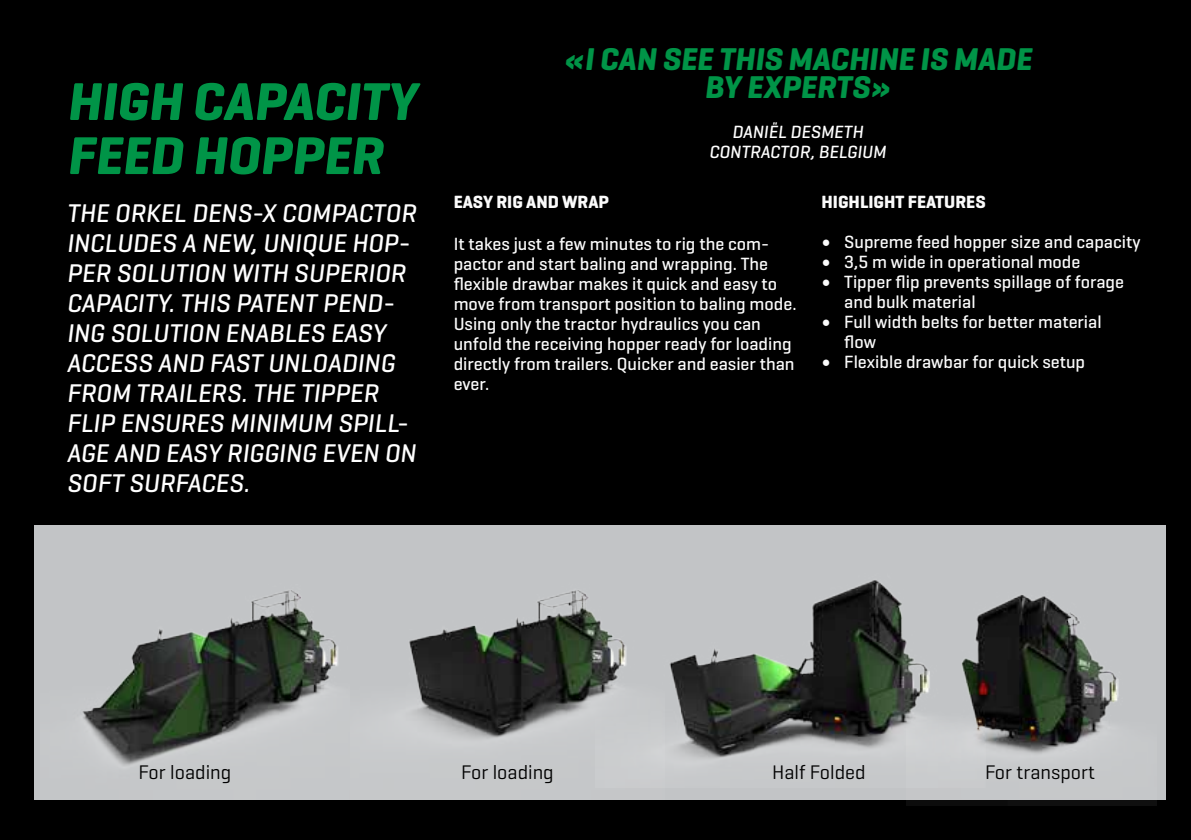
<style>
.page{position:relative;width:1191px;height:840px;background:#fff}
.page>*{position:absolute;margin:0;border:0;box-sizing:border-box;transform-origin:0 0}
.t1{font:italic 700 54px/54px "Geogrotesque";color:#009447}
.t2{font:italic 700 32px/28px "Geogrotesque";color:#009447;text-align:center}
.t3{font:italic 500 26px/30px "Geogrotesque";color:#fff}
.t4{font:20px "Geogrotesque";color:#000}
.t5{font:500 18px/20px "Geogrotesque";color:#fbfbfb}
.t6{font:italic 500 18px/20px "Geogrotesque";color:#fff;text-align:center}
.t7{font:700 18px "Geogrotesque";color:#fbfbfb}
.s1{font-family:"Minion Pro";font-size:24px}
</style>
<div class="page">
<div style="left:0;top:0;width:1191px;height:839px;background:#000"></div>
<div style="left:34px;top:524px;width:1131px;height:274px;background:#c2c4c6"></div>
<img style="left:40px;top:524px;width:311px;height:245px">
<img style="left:351px;top:524px;width:313px;height:223px">
<img style="left:906px;top:595px;width:250px;height:210px">
<img style="left:595px;top:573px;width:390px;height:214px">
<h1 class="t1" style="left:67px;top:74px;width:351px">HIGH CAPACITY<br>FEED HOPPER</h1>
<p class="t3" style="left:67px;top:197px;width:351px">THE ORKEL DENS-X COMPACTOR<br>INCLUDES A NEW, UNIQUE HOP-<br>PER SOLUTION WITH SUPERIOR<br>CAPACITY. THIS PATENT PEND-<br>ING SOLUTION ENABLES EASY<br>ACCESS AND FAST UNLOADING<br>FROM TRAILERS. THE TIPPER<br>FLIP ENSURES MINIMUM SPILL-<br>AGE AND EASY RIGGING EVEN ON<br>SOFT SURFACES.</p>
<h2 class="t2" style="left:563px;top:45px;width:469px">«I CAN SEE THIS MACHINE IS MADE<br>BY EXPERTS»</h2>
<p class="t6" style="left:709px;top:122px;width:178px">DANIËL DESMETH<br>CONTRACTOR, BELGIUM</p>
<p class="t7" style="left:454px;top:190px;width:157px">EASY RIG AND WRAP</p>
<p class="t5" style="left:454px;top:233px;width:344px">It takes just a few minutes to rig the com&shy;pactor and start baling and wrapping. The flexible drawbar makes it quick and easy to move from transport position to baling mode.<br>Using only the tractor hydraulics you can unfold the receiving hopper ready for loading directly from trailers. Quicker and easier than ever.</p>
<p class="t7" style="left:821px;top:190px;width:166px">HIGHLIGHT FEATURES</p>
<p class="t5" style="left:821px;top:231px;width:320px"><span class="s1">•</span> Supreme feed hopper size and capacity</p>
<p class="t5" style="left:821px;top:251px;width:260px"><span class="s1">•</span> 3,5 m wide in operational mode</p>
<p class="t5" style="left:844px;top:271px;width:281px;text-indent:-23px"><span class="s1">•</span> Tipper flip prevents spillage of forage and bulk material</p>
<p class="t5" style="left:844px;top:311px;width:259px;text-indent:-23px"><span class="s1">•</span> Full width belts for better material flow</p>
<p class="t5" style="left:821px;top:351px;width:265px"><span class="s1">•</span> Flexible drawbar for quick setup</p>
<p class="t4" style="left:139px;top:759px;width:94px">For loading</p>
<p class="t4" style="left:461px;top:759px;width:94px">For loading</p>
<p class="t4" style="left:772px;top:759px;width:95px">Half Folded</p>
<p class="t4" style="left:985px;top:759px;width:111px">For transport</p>
</div>
